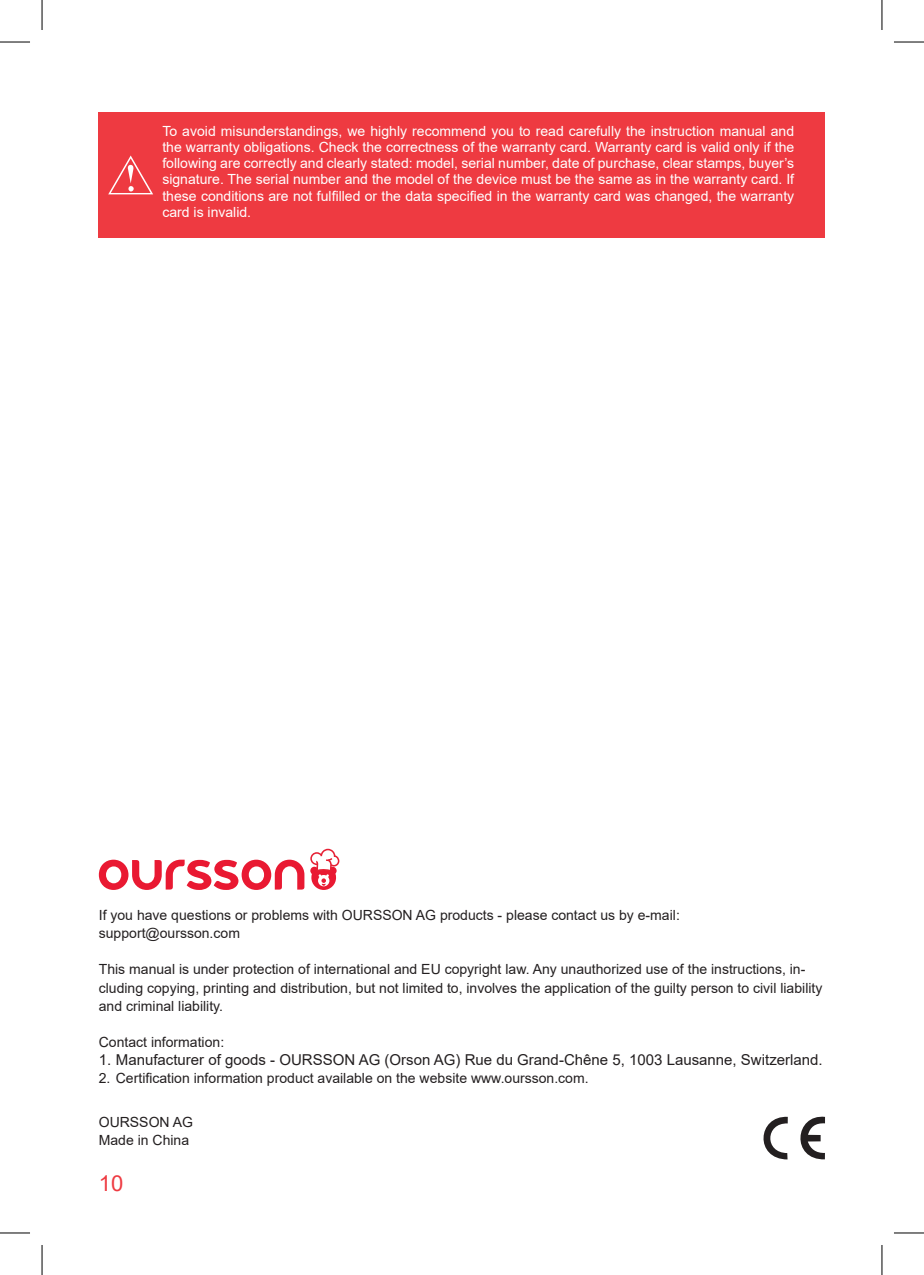
<style>
.page{position:relative;width:924px;height:1275px;background:#fff}
.page>*{position:absolute;margin:0;border:0;box-sizing:border-box;transform-origin:0 0}
.t1{font:22px "Arial";color:#ee3a41}
.t2{font:15px "Arial";color:#231f20}
.t3{font:14px/16px "Arial";color:#fff;text-align:justify}
.t4{font:14px/18px "Arial";color:#231f20}
</style>
<div class="page">
<div style="left:99px;top:112px;width:725px;height:126px;background:#ee3a41"></div>
<svg style="left:108px;top:155px;width:45px;height:39px"></svg>
<svg style="left:763px;top:1116px;width:61px;height:44px"></svg>
<svg style="left:99px;top:859px;width:205px;height:31px"></svg>
<svg style="left:310px;top:848px;width:29px;height:42px"></svg>
<hr style="left:0;top:42px;width:30px;height:1px;background:#000">
<hr style="left:893px;top:42px;width:30px;height:1px;background:#000">
<hr style="left:0;top:1232px;width:30px;height:1px;background:#000">
<hr style="left:893px;top:1232px;width:30px;height:1px;background:#000">
<hr style="left:42px;top:0;width:1px;height:30px;background:#000">
<hr style="left:42px;top:1245px;width:1px;height:30px;background:#000">
<hr style="left:881px;top:0;width:1px;height:30px;background:#000">
<hr style="left:881px;top:1245px;width:1px;height:30px;background:#000">
<p class="t3" style="left:162px;top:123px;width:633px">To avoid misunderstandings, we highly recommend you to read carefully the instruction manual and the warranty obligations. Check the correctness of the warranty card. Warranty card is valid only if the following are correctly and clearly stated: model, serial number, date of purchase, clear stamps, buyer’s signature. The serial number and the model of the device must be the same as in the warranty card. If these conditions are not fulfilled or the data specified in the warranty card was changed, the warranty card is invalid.</p>
<p class="t4" style="left:99px;top:906px;width:582px">If you have questions or problems with OURSSON AG products - please contact us by e-mail: support@oursson.com</p>
<p class="t4" style="left:99px;top:960px;width:724px">This manual is under protection of international and EU copyright law. Any unauthorized use of the instructions, in&shy;cluding copying, printing and distribution, but not limited to, involves the application of the guilty person to civil liability and criminal liability.</p>
<p class="t4" style="left:99px;top:1032px;width:127px">Contact information:</p>
<p class="t2" style="left:99px;top:1049px;width:725px">1. Manufacturer of goods - OURSSON AG (Orson AG) Rue du Grand-Chêne 5, 1003 Lausanne, Switzerland.</p>
<p class="t4" style="left:99px;top:1068px;width:491px">2. Certification information product available on the website www.oursson.com.</p>
<p class="t4" style="left:99px;top:1113px;width:96px">OURSSON AG<br>Made in China</p>
<h1 class="t1" style="left:99px;top:1168px;width:26px">10</h1>
</div>
